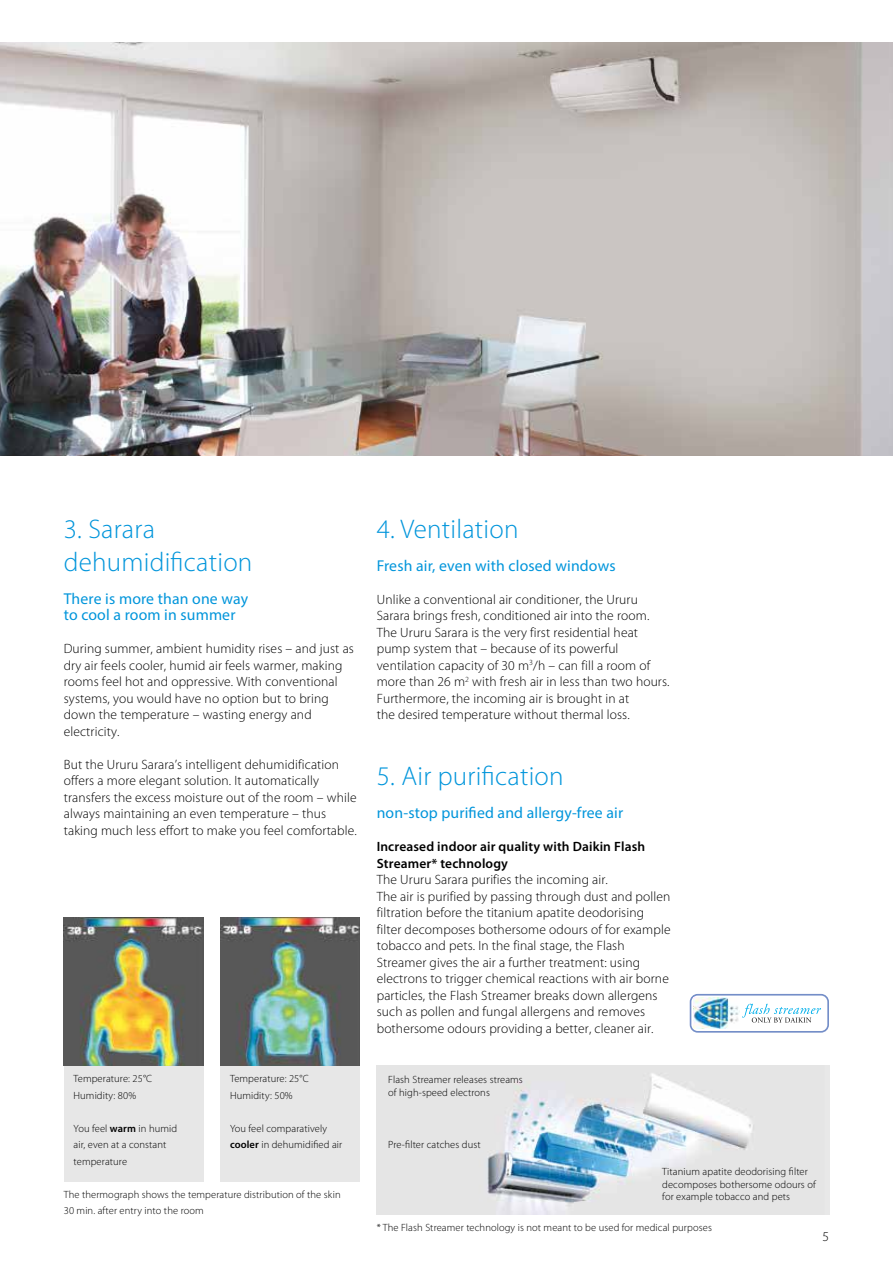
<style>
.page{position:relative;width:893px;height:1263px;background:#fff}
.page>*{position:absolute;margin:0;border:0;box-sizing:border-box;transform-origin:0 0}
.t1{font:300 27px/33px "Myriad Pro";letter-spacing:.01em;color:#0095db}
.t2{font:15.75px/16.5px "Myriad Pro";letter-spacing:.01em;color:#0095db}
.t3{font:300 13.5px/16.5px "Myriad Pro";letter-spacing:.01em;color:#000}
.t4{font:600 13.5px/16.5px "Myriad Pro";letter-spacing:.01em;color:#000}
.t5{font:300 10.5px/16.5px "Myriad Pro";letter-spacing:.01em;color:#000}
.s1{font-weight:600}
</style>
<div class="page">
<img style="left:0;top:43px;width:893px;height:412px">
<div style="left:64px;top:1049px;width:139px;height:132px;background:#e7e7e7"></div>
<div style="left:220px;top:1049px;width:140px;height:132px;background:#e7e7e7"></div>
<img style="left:220px;top:917px;width:140px;height:149px">
<div style="left:690px;top:994px;width:139px;height:39px;border:2px solid #748ec8;border-radius:7px"></div>
<svg style="left:742px;top:1004px;width:79px;height:18px"></svg>
<img style="left:694px;top:998px;width:46px;height:30px">
<img style="left:377px;top:1066px;width:452px;height:148px">
<img style="left:64px;top:917px;width:139px;height:149px">
<h1 class="t1" style="left:64px;top:512px;width:190px">3. Sarara dehumidification</h1>
<p class="t2" style="left:64px;top:590px;width:186px">There is more than one way to cool a room in summer</p>
<p class="t3" style="left:64px;top:640px;width:292px">During summer, ambient humidity rises – and just as dry air feels cooler, humid air feels warmer, making rooms feel hot and oppressive. With conventional systems, you would have no option but to bring down the temperature – wasting energy and electricity.</p>
<p class="t3" style="left:64px;top:756px;width:295px">But the Ururu Sarara’s intelligent dehumidification offers a more elegant solution. It automatically transfers the excess moisture out of the room – while always maintaining an even temperature – thus taking much less effort to make you feel comfortable.</p>
<p class="t5" style="left:74px;top:1070px;width:80px">Temperature: 25°C<br>Humidity: 80%</p>
<p class="t5" style="left:230px;top:1070px;width:80px">Temperature: 25°C<br>Humidity: 50%</p>
<p class="t5" style="left:74px;top:1120px;width:105px">You feel <span class="s1">warm</span> in humid air, even at a constant temperature</p>
<p class="t5" style="left:230px;top:1120px;width:114px">You feel comparatively <span class="s1">cooler</span> in dehumidified air</p>
<p class="t5" style="left:64px;top:1186px;width:278px">The thermograph shows the temperature distribution of the skin<br>30 min. after entry into the room</p>
<h1 class="t1" style="left:377px;top:512px;width:143px">4. Ventilation</h1>
<p class="t2" style="left:377px;top:557px;width:240px">Fresh air, even with closed windows</p>
<p class="t3" style="left:377px;top:591px;width:294px">Unlike a conventional air conditioner, the Ururu Sarara brings fresh, conditioned air into the room.<br>The Ururu Sarara is the very first residential heat pump system that – because of its powerful ventilation capacity of 30 m<sup>3</sup>/h – can fill a room of more than 26 m<sup>2</sup> with fresh air in less than two hours.<br>Furthermore, the incoming air is brought in at<br>the desired temperature without thermal loss.</p>
<h1 class="t1" style="left:377px;top:760px;width:188px">5. Air purification</h1>
<p class="t2" style="left:377px;top:804px;width:248px">non-stop purified and allergy-free air</p>
<p class="t4" style="left:377px;top:838px;width:270px">Increased indoor air quality with Daikin Flash<br>Streamer* technology</p>
<p class="t3" style="left:377px;top:871px;width:295px">The Ururu Sarara purifies the incoming air.<br>The air is purified by passing through dust and pollen filtration before the titanium apatite deodorising filter decomposes bothersome odours of for example tobacco and pets. In the final stage, the Flash Streamer gives the air a further treatment: using electrons to trigger chemical reactions with air borne particles, the Flash Streamer breaks down allergens such as pollen and fungal allergens and removes bothersome odours providing a better, cleaner air.</p>
<p class="t5" style="left:388px;top:1074px;width:136px;line-height:12.6px">Flash Streamer releases streams of high-speed electrons</p>
<p class="t5" style="left:388px;top:1136px;width:94px">Pre-filter catches dust</p>
<p class="t5" style="left:662px;top:1165px;width:155px;line-height:12.6px">Titanium apatite deodorising filter decomposes bothersome odours of for example tobacco and pets</p>
<p class="t5" style="left:377px;top:1219px;width:337px">* The Flash Streamer technology is not meant to be used for medical purposes</p>
<p class="t3" style="left:823px;top:1228px;width:8px">5</p>
</div>
